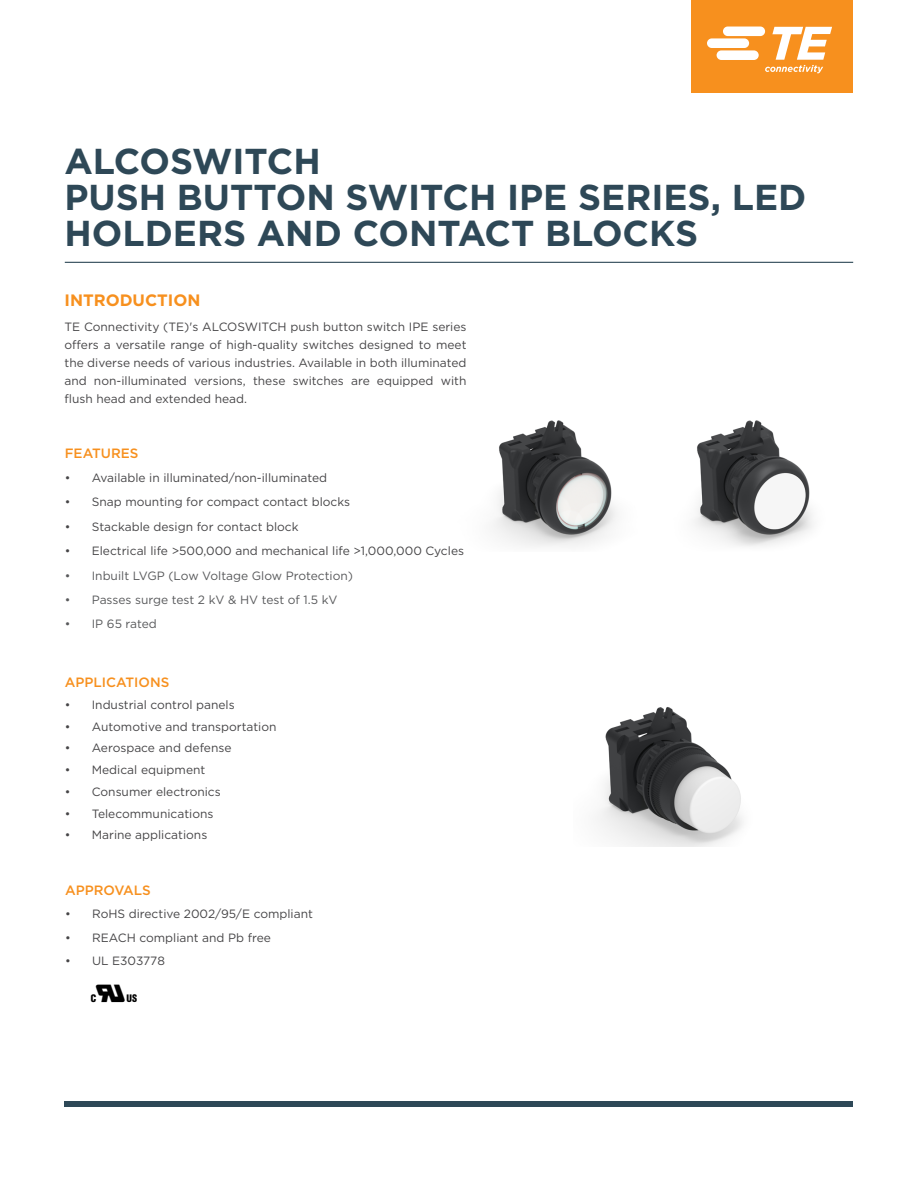
<style>
.page{position:relative;width:918px;height:1188px;background:#fff}
.page>*{position:absolute;margin:0;border:0;box-sizing:border-box;transform-origin:0 0}
.t1{font:700 36px/36px "Gotham";color:#2e4857}
.t2{font:24px "Stnoa";color:#000}
.t3{font:700 16.5px "Gotham";color:#f7901e}
.t4{font:500 13.5px "Gotham";color:#f7901e}
.t5{font:12px/18px "Gotham";color:#464547;text-align:justify}
.t6{font:12px "Gotham";color:#58595b}
</style>
<div class="page">
<img style="left:597px;top:707px;width:146px;height:139px">
<img style="left:493px;top:420px;width:124px;height:127px">
<img style="left:694px;top:420px;width:119px;height:127px">
<div style="left:65px;top:1101px;width:788px;height:6px;background:#2e4857"></div>
<div style="left:691px;top:0;width:162px;height:93px;background:#f7901e"></div>
<svg style="left:707px;top:27px;width:125px;height:46px"></svg>
<hr style="left:65px;top:262px;width:788px;height:1px;background:#2e4857">
<h1 class="t1" style="left:64px;top:143px;width:743px">ALCOSWITCH<br>PUSH BUTTON SWITCH IPE SERIES, LED<br>HOLDERS AND CONTACT BLOCKS</h1>
<h3 class="t3" style="left:64px;top:290px;width:138px">INTRODUCTION</h3>
<p class="t5" style="left:64px;top:317px;width:404px">TE Connectivity (TE)'s ALCOSWITCH push button switch IPE series offers a versatile range of high-quality switches designed to meet the diverse needs of various industries. Available in both illuminated and non-illuminated versions, these switches are equipped with flush head and extended head.</p>
<p class="t4" style="left:65px;top:444px;width:75px">FEATURES</p>
<p class="t5" style="left:65px;top:469px;width:264px">• Available in illuminated/non-illuminated</p>
<p class="t5" style="left:65px;top:493px;width:287px">• Snap mounting for compact contact blocks</p>
<p class="t5" style="left:65px;top:517px;width:235px">• Stackable design for contact block</p>
<p class="t5" style="left:65px;top:542px;width:401px">• Electrical life &gt;500,000 and mechanical life &gt;1,000,000 Cycles</p>
<p class="t6" style="left:65px;top:568px;width:290px">• Inbuilt LVGP (Low Voltage Glow Protection)</p>
<p class="t6" style="left:65px;top:592px;width:274px">• Passes surge test 2 kV &amp; HV test of 1.5 kV</p>
<p class="t6" style="left:65px;top:616px;width:94px">• IP 65 rated</p>
<p class="t4" style="left:65px;top:674px;width:106px">APPLICATIONS</p>
<p class="t5" style="left:65px;top:695px;width:171px">• Industrial control panels</p>
<p class="t5" style="left:65px;top:717px;width:213px">• Automotive and transportation</p>
<p class="t5" style="left:65px;top:739px;width:168px">• Aerospace and defense</p>
<p class="t5" style="left:65px;top:761px;width:142px">• Medical equipment</p>
<p class="t5" style="left:65px;top:782px;width:158px">• Consumer electronics</p>
<p class="t5" style="left:65px;top:804px;width:150px">• Telecommunications</p>
<p class="t5" style="left:65px;top:826px;width:144px">• Marine applications</p>
<p class="t4" style="left:65px;top:881px;width:87px">APPROVALS</p>
<p class="t5" style="left:65px;top:905px;width:249px">• RoHS directive 2002/95/E compliant</p>
<p class="t5" style="left:65px;top:928px;width:207px">• REACH compliant and Pb free</p>
<p class="t5" style="left:65px;top:952px;width:101px">• UL E303778</p>
<h2 class="t2" style="left:91px;top:978px;width:48px">Z</h2>
</div>
